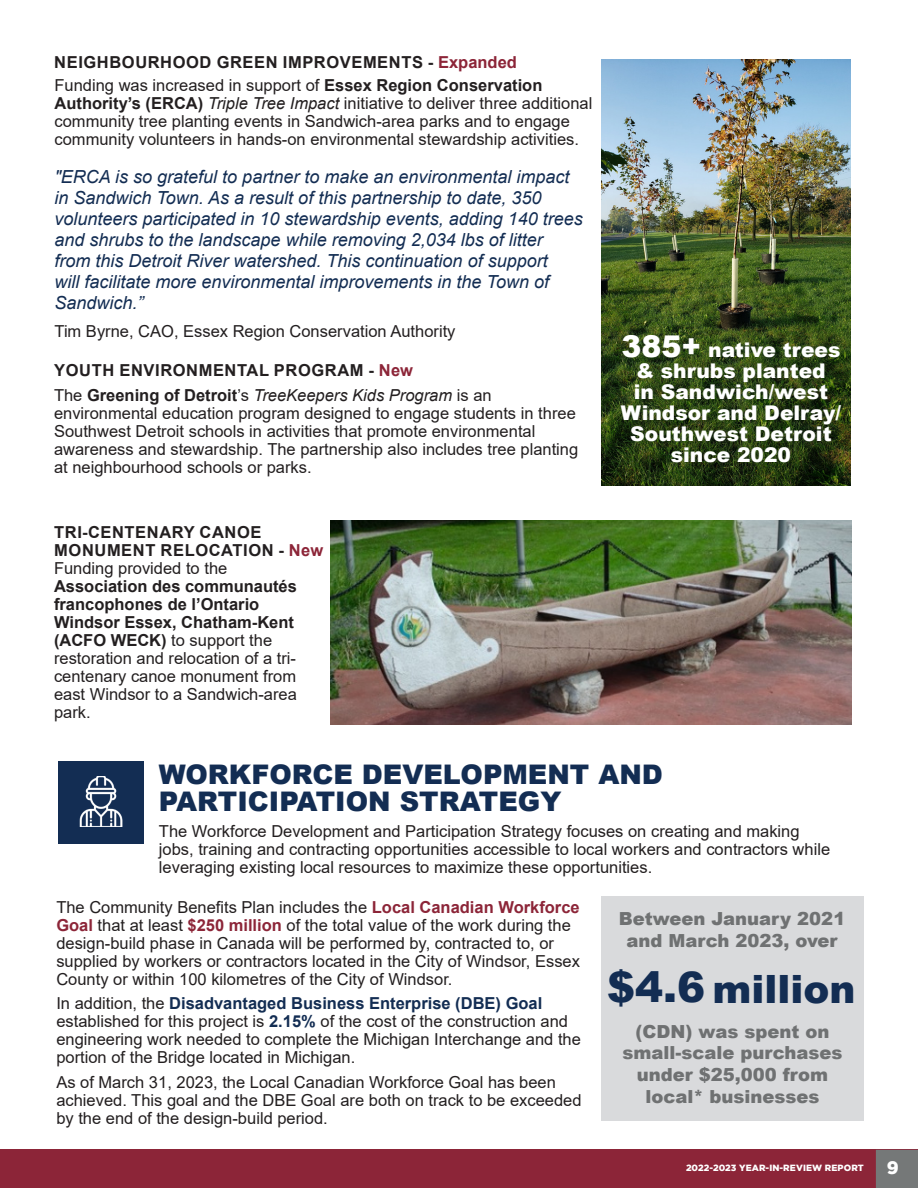
<style>
.page{position:relative;width:918px;height:1188px;background:#fff}
.page>*{position:absolute;margin:0;border:0;box-sizing:border-box;transform-origin:0 0}
.t1{font:900 39px "Arial";color:#132d53}
.Normal_Paragraph{font:900 27px/27px "Arial";color:#132d53}
.Normal_Paragraph-2{font:900 20.25px/21px "Arial";color:#fff;text-align:center}
.Quote_Blue{font:italic 18px/21px "Arial";color:#132d53}
.t2{font:900 18px/21.6px "Arial";color:#6f7172;text-align:center}
.t3{font:900 18px "Gotham";color:#fff}
.Normal_Paragraph-3{font:16.5px/18px "Arial";color:#231f20}
.Normal_Paragraph-4{font:700 16.5px/18px "Arial";letter-spacing:.035em;color:#231f20}
.Quote_Blue-2{font:16.5px "Arial";color:#231f20}
.t4{font:900 9px "Gotham";letter-spacing:.015em;color:#fff}
.s1{color:#8c2538}
.s2{font-weight:700}
.s3{font-style:italic}
.s4{font-size:30px}
.s5{font-size:42px}
.s6{font-weight:700;color:#8c2538}
.s7{font-weight:700;color:#132d53}
</style>
<div class="page">
<div style="left:0;top:1150px;width:918px;height:38px;background:#8c2538"></div>
<div style="left:876px;top:1150px;width:42px;height:38px;background:#757878"></div>
<div style="left:602px;top:897px;width:262px;height:224px;background:#d9dadc"></div>
<img style="left:602px;top:60px;width:248px;height:426px">
<img style="left:330px;top:520px;width:521px;height:205px">
<div style="left:58px;top:762px;width:85px;height:82px;background:#132d53"></div>
<img style="left:79px;top:777px;width:44px;height:49px">
<p class="Normal_Paragraph-4" style="left:54px;top:54px;width:464px">NEIGHBOURHOOD GREEN IMPROVEMENTS - <span class="s1">Expanded</span></p>
<p class="Normal_Paragraph-3" style="left:55px;top:76px;width:539px">Funding was increased in support of <span class="s2">Essex Region Conservation Authority’s (ERCA)</span> <span class="s3">Triple Tree Impact</span> initiative to deliver three additional community tree planting events in Sandwich-area parks and to engage community volunteers in hands-on environmental stewardship activities.</p>
<p class="Quote_Blue" style="left:55px;top:166px;width:530px">"ERCA is so grateful to partner to make an environmental impact in Sandwich Town. As a result of this partnership to date, 350 volunteers participated in 10 stewardship events, adding 140 trees and shrubs to the landscape while removing 2,034 lbs of litter from this Detroit River watershed. This continuation of support<br>will facilitate more environmental improvements in the Town of Sandwich.”</p>
<p class="Quote_Blue-2" style="left:55px;top:320px;width:403px">Tim Byrne, CAO, Essex Region Conservation Authority</p>
<p class="Normal_Paragraph-4" style="left:54px;top:361px;width:360px">YOUTH ENVIRONMENTAL PROGRAM - <span class="s1">New</span></p>
<p class="Normal_Paragraph-3" style="left:54px;top:386px;width:526px">The <span class="s2">Greening of Detroit</span>’s <span class="s3">TreeKeepers Kids Program</span> is an environmental education program designed to engage students in three Southwest Detroit schools in activities that promote environmental awareness and stewardship. The partnership also includes tree planting at neighbourhood schools or parks.</p>
<p class="Normal_Paragraph-4" style="left:54px;top:524px;width:270px">TRI-CENTENARY CANOE<br>MONUMENT RELOCATION - <span class="s1">New</span></p>
<p class="Normal_Paragraph-3" style="left:54px;top:560px;width:245px">Funding provided to the<br><span class="s2">Association des communautés francophones de l’Ontario<br>Windsor Essex, Chatham-Kent (ACFO WECK)</span> to support the restoration and relocation of a tri&shy;centenary canoe monument from east Windsor to a Sandwich-area park.</p>
<p class="Normal_Paragraph-2" style="left:621px;top:339px;width:222px"><span class="s4">385+</span> native trees &amp; shrubs planted<br>in Sandwich/west<br>Windsor and Delray/<br>Southwest Detroit since 2020</p>
<p class="Normal_Paragraph" style="left:159px;top:760px;width:506px">WORKFORCE DEVELOPMENT AND<br>PARTICIPATION STRATEGY</p>
<p class="Normal_Paragraph-3" style="left:159px;top:823px;width:673px">The Workforce Development and Participation Strategy focuses on creating and making jobs, training and contracting opportunities accessible to local workers and contractors while leveraging existing local resources to maximize these opportunities.</p>
<p class="t2" style="left:619px;top:908px;width:228px">Between January 2021 and March 2023, over</p>
<p class="t1" style="left:607px;top:961px;width:250px"><span class="s5">$4.6</span> million</p>
<p class="t2" style="left:623px;top:1020px;width:222px">(CDN) was spent on small-scale purchases under $25,000 from local* businesses</p>
<p class="Normal_Paragraph-3" style="left:56px;top:898px;width:525px">The Community Benefits Plan includes the <span class="s6">Local Canadian Workforce Goal</span> that at least <span class="s6">$250 million</span> of the total value of the work during the design-build phase in Canada will be performed by, contracted to, or supplied by workers or contractors located in the City of Windsor, Essex County or within 100 kilometres of the City of Windsor.</p>
<p class="Normal_Paragraph-3" style="left:56px;top:994px;width:526px">In addition, the <span class="s7">Disadvantaged Business Enterprise (DBE) Goal </span>established for this project is <span class="s7">2.15%</span> of the cost of the construction and engineering work needed to complete the Michigan Interchange and the portion of the Bridge located in Michigan.</p>
<p class="Normal_Paragraph-3" style="left:56px;top:1073px;width:527px">As of March 31, 2023, the Local Canadian Workforce Goal has been achieved. This goal and the DBE Goal are both on track to be exceeded by the end of the design-build period.</p>
<p class="t4" style="left:686px;top:1162px;width:179px">2022-2023 YEAR-IN-REVIEW REPORT</p>
<p class="t3" style="left:887px;top:1157px;width:13px">9</p>
</div>
